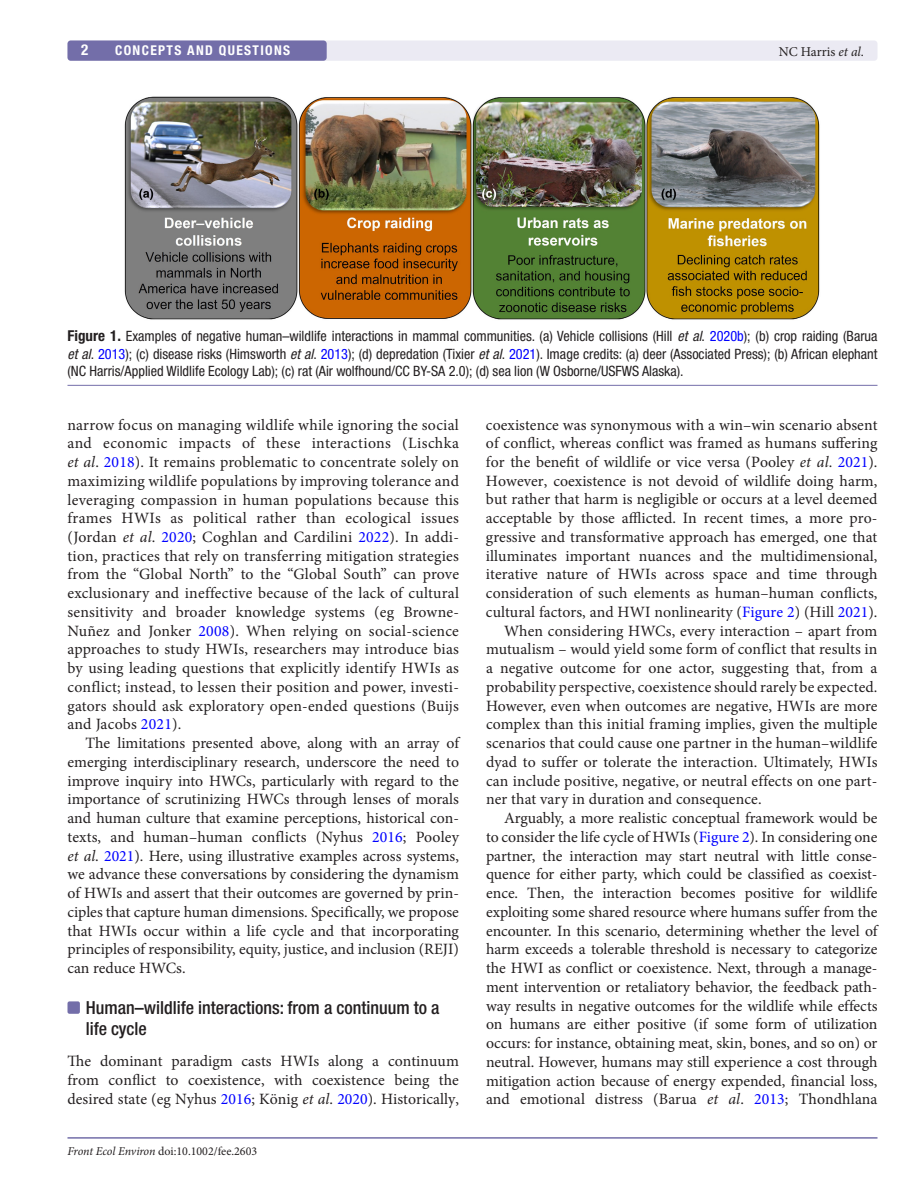
<style>
.page{position:relative;width:918px;height:1188px;background:#fff}
.page>*{position:absolute;margin:0;border:0;box-sizing:border-box;transform-origin:0 0}
.t1{font:500 condensed 18px/21px "Helvetica Neue LT Std";color:#231f20}
.t2{font:15.75px/18.8px "Minion Pro";letter-spacing:.005em;color:#231f20;text-align:justify}
.t3{font:700 condensed 15px "Helvetica Neue LT Std";color:#fff}
.t4{font:condensed 14.25px/17.2px "Helvetica Neue LT Std";color:#231f20;text-align:justify}
.t5{font:700 condensed 13.5px "Helvetica Neue LT Std";letter-spacing:.1em;color:#fff}
.t6{font:13.5px "Minion Pro";letter-spacing:-.005em;color:#231f20}
.t7{font:12px "Minion Pro";color:#231f20}
.s1{font-style:italic}
.s2{font-weight:700;font-size:15px}
.s3{color:#00f}
</style>
<div class="page">
<hr style="left:68px;top:1137px;width:810px;height:2px;background:#736ea9">
<div style="left:67px;top:40px;width:811px;height:21px;background:#ebeaf3;border-radius:3px"></div>
<div style="left:67px;top:40px;width:260px;height:21px;background:#736ea9;border-radius:3px"></div>
<div style="left:67px;top:1001px;width:13px;height:13px;background:#736ea9;border-radius:2px"></div>
<hr style="left:68px;top:385px;width:810px;height:1px;background:#736ea9">
<img style="left:124px;top:96px;width:696px;height:224px">
<p class="t3" style="left:81px;top:41px;width:9px">2</p>
<p class="t5" style="left:115px;top:42px;width:177px">CONCEPTS AND QUESTIONS</p>
<p class="t6" style="left:779px;top:42px;width:87px">NC Harris <span class="s1">et al</span>.</p>
<p class="t4" style="left:68px;top:328px;width:812px"><span class="s2">Figure 1.</span> Examples of negative human–wildlife interactions in mammal communities. (a) Vehicle collisions (Hill <span class="s1">et al</span>. <span class="s3">2020b</span>); (b) crop raiding (Barua <span class="s1">et al</span>. <span class="s3">2013</span>); (c) disease risks (Himsworth <span class="s1">et al</span>. <span class="s3">2013</span>); (d) depredation (Tixier <span class="s1">et al</span>. <span class="s3">2021</span>). Image credits: (a) deer (Associated Press); (b) African elephant (NC Harris/Applied Wildlife Ecology Lab); (c) rat (Air wolfhound/CC BY-SA 2.0); (d) sea lion (W Osborne/USFWS Alaska).</p>
<p class="t2" style="left:68px;top:415px;width:393px">narrow focus on managing wildlife while ignoring the social and economic impacts of these interactions (Lischka <span class="s1">et al</span>. <span class="s3">2018</span>). It remains problematic to concentrate solely on maximizing wildlife populations by improving tolerance and leveraging compassion in human populations because this frames HWIs as political rather than ecological issues (Jordan <span class="s1">et al</span>. <span class="s3">2020</span>; Coghlan and Cardilini <span class="s3">2022</span>). In addi&shy;tion, practices that rely on transferring mitigation strategies from the “Global North” to the “Global South” can prove exclusionary and ineffective because of the lack of cultural sensitivity and broader knowledge systems (eg Browne-Nuñez and Jonker <span class="s3">2008</span>). When relying on social-science approaches to study HWIs, researchers may introduce bias by using leading questions that explicitly identify HWIs as conflict; instead, to lessen their position and power, investi&shy;gators should ask exploratory open-ended questions (Buijs and Jacobs <span class="s3">2021</span>).</p>
<p class="t2" style="left:67px;top:734px;width:393px;text-indent:18px">The limitations presented above, along with an array of emerging interdisciplinary research, underscore the need to improve inquiry into HWCs, particularly with regard to the importance of scrutinizing HWCs through lenses of morals and human culture that examine perceptions, historical con&shy;texts, and human–human conflicts (Nyhus <span class="s3">2016</span>; Pooley <span class="s1">et al</span>. <span class="s3">2021</span>). Here, using illustrative examples across systems, we advance these conversations by considering the dynamism of HWIs and assert that their outcomes are governed by prin&shy;ciples that capture human dimensions. Specifically, we propose that HWIs occur within a life cycle and that incorporating principles of responsibility, equity, justice, and inclusion (REJI) can reduce HWCs.</p>
<p class="t1" style="left:86px;top:997px;width:355px">Human–wildlife interactions: from a continuum to a life cycle</p>
<p class="t2" style="left:68px;top:1052px;width:393px">The dominant paradigm casts HWIs along a continuum from conflict to coexistence, with coexistence being the desired state (eg Nyhus <span class="s3">2016</span>; König <span class="s1">et al</span>. <span class="s3">2020</span>). Historically,</p>
<p class="t7" style="left:68px;top:1144px;width:191px"><span class="s1">Front Ecol Environ</span> doi:10.1002/fee.2603</p>
<p class="t2" style="left:486px;top:415px;width:393px">coexistence was synonymous with a win–win scenario absent</p>
<p class="t2" style="left:486px;top:434px;width:393px">of conflict, whereas conflict was framed as humans suffering</p>
<p class="t2" style="left:486px;top:453px;width:393px">for the benefit of wildlife or vice versa (Pooley <span class="s1">et al</span>. <span class="s3">2021</span>).</p>
<p class="t2" style="left:486px;top:471px;width:393px">However, coexistence is not devoid of wildlife doing harm,</p>
<p class="t2" style="left:486px;top:490px;width:393px">but rather that harm is negligible or occurs at a level deemed</p>
<p class="t2" style="left:486px;top:509px;width:393px">acceptable by those afflicted. In recent times, a more pro-</p>
<p class="t2" style="left:486px;top:528px;width:393px">gressive and transformative approach has emerged, one that</p>
<p class="t2" style="left:486px;top:546px;width:393px">illuminates important nuances and the multidimensional,</p>
<p class="t2" style="left:486px;top:565px;width:393px">iterative nature of HWIs across space and time through</p>
<p class="t2" style="left:486px;top:584px;width:393px">consideration of such elements as human–human conflicts,</p>
<p class="t2" style="left:486px;top:603px;width:393px">cultural factors, and HWI nonlinearity (<span class="s3">Figure 2</span>) (Hill <span class="s3">2021</span>).</p>
<p class="t2" style="left:504px;top:621px;width:375px">When considering HWCs, every interaction – apart from</p>
<p class="t2" style="left:486px;top:640px;width:393px">mutualism – would yield some form of conflict that results in</p>
<p class="t2" style="left:486px;top:659px;width:393px">a negative outcome for one actor, suggesting that, from a</p>
<p class="t2" style="left:486px;top:678px;width:393px">probability perspective, coexistence should rarely be expected.</p>
<p class="t2" style="left:486px;top:696px;width:393px">However, even when outcomes are negative, HWIs are more</p>
<p class="t2" style="left:486px;top:715px;width:393px">complex than this initial framing implies, given the multiple</p>
<p class="t2" style="left:486px;top:734px;width:393px">scenarios that could cause one partner in the human–wildlife</p>
<p class="t2" style="left:486px;top:753px;width:393px">dyad to suffer or tolerate the interaction. Ultimately, HWIs</p>
<p class="t2" style="left:486px;top:771px;width:393px">can include positive, negative, or neutral effects on one part-</p>
<p class="t2" style="left:486px;top:790px;width:277px">ner that vary in duration and consequence.</p>
<p class="t2" style="left:504px;top:809px;width:375px">Arguably, a more realistic conceptual framework would be</p>
<p class="t2" style="left:486px;top:828px;width:393px">to consider the life cycle of HWIs (<span class="s3">Figure 2</span>). In considering one</p>
<p class="t2" style="left:486px;top:846px;width:393px">partner, the interaction may start neutral with little conse-</p>
<p class="t2" style="left:486px;top:865px;width:393px">quence for either party, which could be classified as coexist-</p>
<p class="t2" style="left:486px;top:884px;width:393px">ence. Then, the interaction becomes positive for wildlife</p>
<p class="t2" style="left:486px;top:903px;width:393px">exploiting some shared resource where humans suffer from the</p>
<p class="t2" style="left:486px;top:921px;width:393px">encounter. In this scenario, determining whether the level of</p>
<p class="t2" style="left:486px;top:940px;width:393px">harm exceeds a tolerable threshold is necessary to categorize</p>
<p class="t2" style="left:486px;top:959px;width:393px">the HWI as conflict or coexistence. Next, through a manage-</p>
<p class="t2" style="left:486px;top:977px;width:393px">ment intervention or retaliatory behavior, the feedback path-</p>
<p class="t2" style="left:486px;top:996px;width:393px">way results in negative outcomes for the wildlife while effects</p>
<p class="t2" style="left:486px;top:1015px;width:393px">on humans are either positive (if some form of utilization</p>
<p class="t2" style="left:486px;top:1034px;width:393px">occurs: for instance, obtaining meat, skin, bones, and so on) or</p>
<p class="t2" style="left:486px;top:1052px;width:393px">neutral. However, humans may still experience a cost through</p>
<p class="t2" style="left:486px;top:1071px;width:393px">mitigation action because of energy expended, financial loss,</p>
<p class="t2" style="left:486px;top:1090px;width:393px">and emotional distress (Barua <span class="s1">et al</span>. <span class="s3">2013</span>; Thondhlana</p>
</div>
